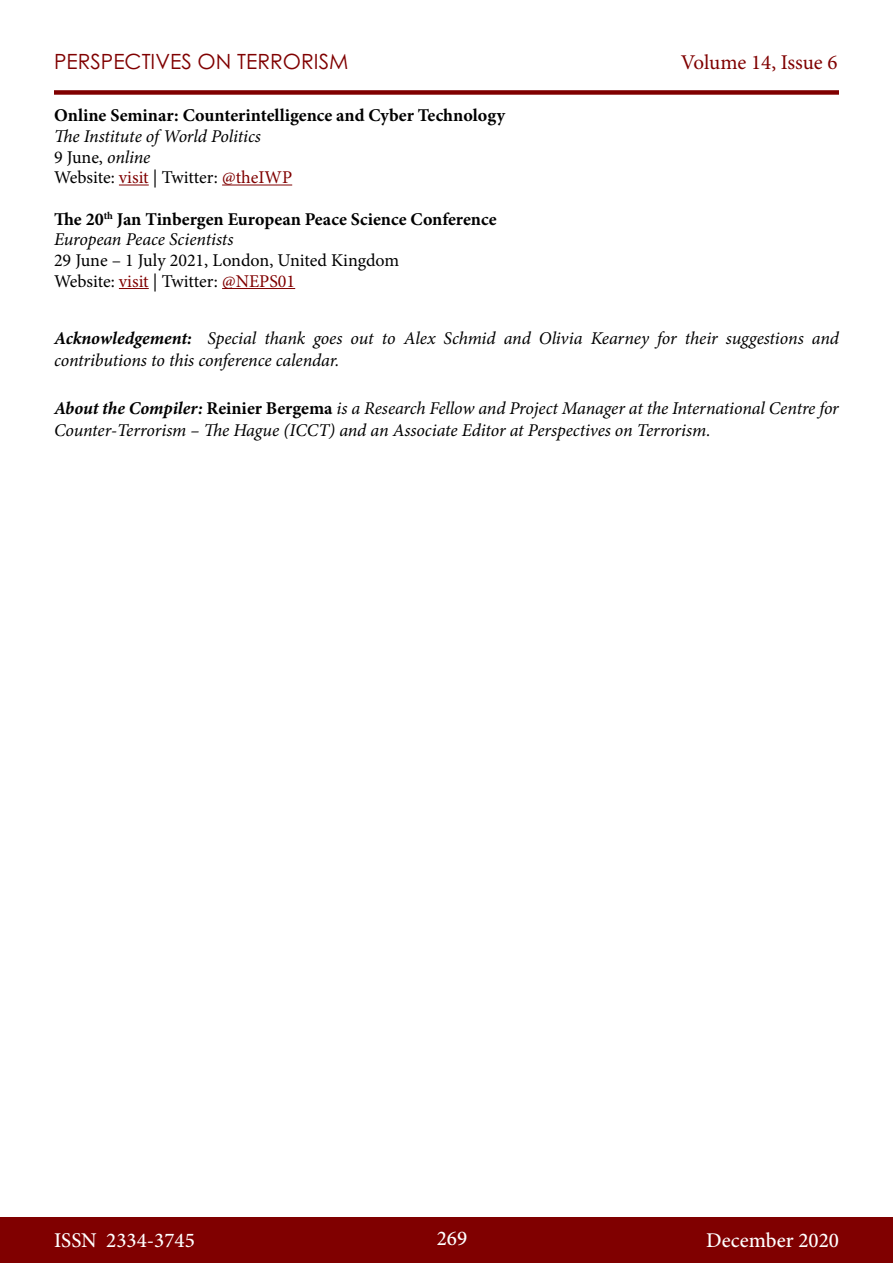
<style>
.page{position:relative;width:893px;height:1263px;background:#fff}
.page>*{position:absolute;margin:0;border:0;box-sizing:border-box;transform-origin:0 0}
.t1{font:500 21px "Minion Pro";color:#fff}
.t2{font:21px "Century Gothic Pro";color:#800000}
.t3{font:21px "Minion Pro";letter-spacing:-.005em;color:#800000}
.Heading_2{font:italic 18px/21.6px "Minion Pro";letter-spacing:-.01em;color:#000}
.Normal1{font:18px "Minion Pro";letter-spacing:-.005em;color:#000}
.Normal1-2{font:700 18px "Minion Pro";color:#000}
.Normal1-3{font:italic 18px "Minion Pro";letter-spacing:-.01em;color:#000}
.s1{font-style:italic}
.s2{color:#800000}
.s3{font-weight:700}
.s4{font-weight:700;font-style:normal}
</style>
<div class="page">
<div style="left:0;top:1217px;width:893px;height:46px;background:#800000"></div>
<div style="left:54px;top:90px;width:785px;height:5px;background:#800000"></div>
<hr style="left:119px;top:185px;width:30px;height:1px;background:#800000">
<hr style="left:222px;top:185px;width:70px;height:1px;background:#800000">
<hr style="left:119px;top:288px;width:30px;height:1px;background:#800000">
<hr style="left:222px;top:288px;width:73px;height:1px;background:#800000">
<p class="t2" style="left:54px;top:49px;width:296px">PERSPECTIVES ON TERRORISM</p>
<p class="t3" style="left:681px;top:48px;width:158px">Volume 14, Issue 6</p>
<p class="Normal1-2" style="left:54px;top:103px;width:453px">Online Seminar: Counterintelligence and Cyber Technology</p>
<p class="Normal1-3" style="left:54px;top:124px;width:208px">The Institute of World Politics</p>
<p class="Normal1" style="left:54px;top:145px;width:98px">9 June, <span class="s1">online</span></p>
<p class="Normal1" style="left:54px;top:165px;width:240px">Website: <span class="s2">visit</span> | Twitter: <span class="s2">@theIWP</span></p>
<p class="Normal1-2" style="left:54px;top:206px;width:444px">The 20<sup>th</sup> Jan Tinbergen European Peace Science Conference</p>
<p class="Normal1-3" style="left:54px;top:227px;width:181px">European Peace Scientists</p>
<p class="Normal1" style="left:54px;top:248px;width:347px">29 June – 1 July 2021, London, United Kingdom</p>
<p class="Normal1" style="left:54px;top:269px;width:243px">Website: <span class="s2">visit</span> | Twitter: <span class="s2">@NEPS01</span></p>
<p class="Heading_2" style="left:54px;top:327px;width:786px"><span class="s3">Acknowledgement:</span> Special thank goes out to Alex Schmid and Olivia Kearney for their suggestions and contributions to this conference calendar.</p>
<p class="Heading_2" style="left:54px;top:398px;width:786px"><span class="s3">About the Compiler:</span> <span class="s4">Reinier Bergema</span> is a Research Fellow and Project Manager at the International Centre for<br>Counter-Terrorism – The Hague (ICCT) and an Associate Editor at Perspectives on Terrorism.</p>
<p class="t1" style="left:54px;top:1226px;width:142px">ISSN 2334-3745</p>
<p class="t1" style="left:437px;top:1224px;width:32px">269</p>
<p class="t1" style="left:706px;top:1226px;width:134px">December 2020</p>
</div>
